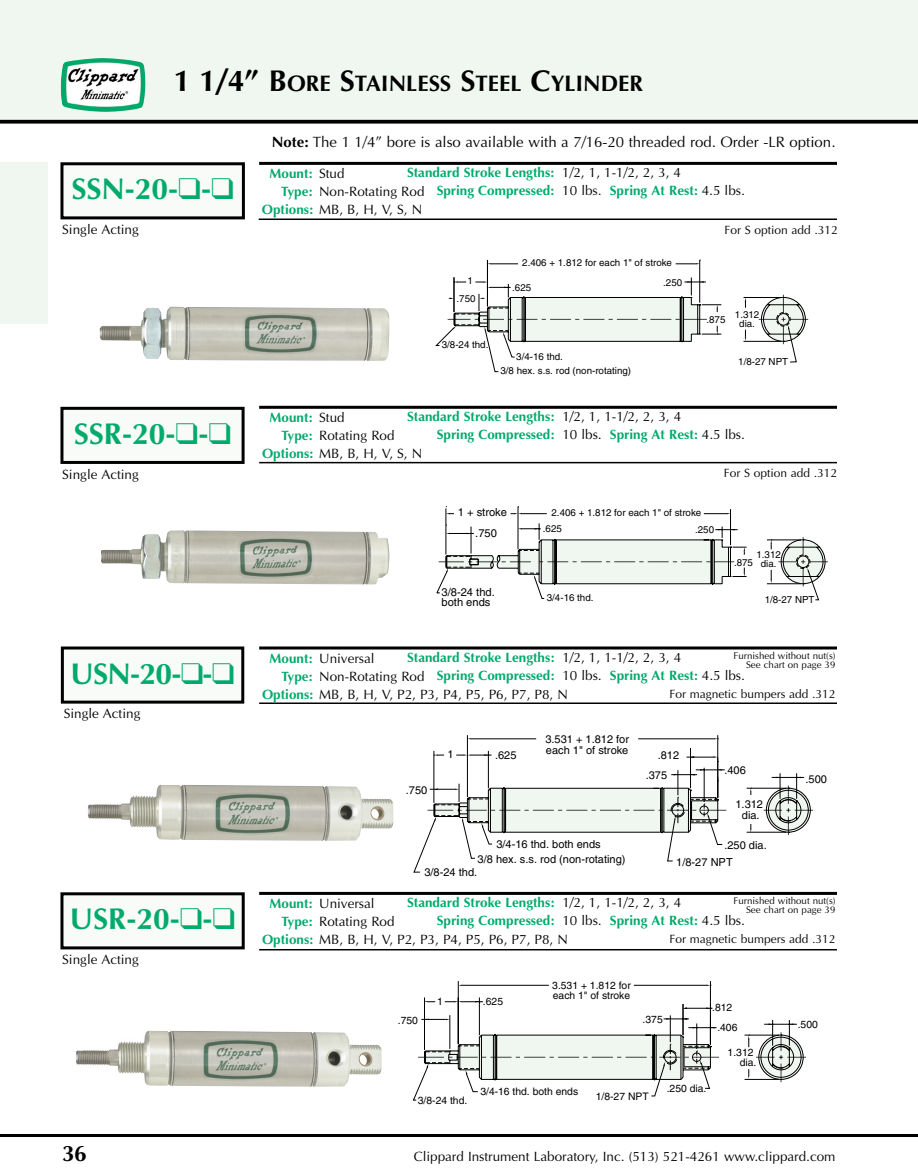
<style>
.page{position:relative;width:918px;height:1173px;background:#fff}
.page>*{position:absolute;margin:0;border:0;box-sizing:border-box;transform-origin:0 0}
.t1{font:700 30px "Optima";color:#00aa6c}
.t2{font:700 22.5px "Optima";color:#000}
.t3{font:15px "Optima";color:#000}
.t4{font:700 13.5px/18px "Optima";color:#00aa6c}
.t5{font:13.5px "Optima";color:#000}
.t6{font:12px "Optima";color:#000}
.t7{font:11.1px/11.1px "Helvetica";color:#000}
.t8{font:10.35px/9.6px "Helvetica";color:#000}
.t9{font:9.75px/9.8px "Helvetica";color:#000;text-align:center}
.t10{font:9.75px/9px "Optima";color:#000;text-align:right}
.s1{font-size:30px}
.s2{font-weight:700}
.s3{font-weight:400;color:#000}
.s4{font-weight:700;color:#00aa6c}
</style>
<div class="page">
<div style="left:0;top:0;width:918px;height:121px;background:#f0f7f1"></div>
<svg style="left:0;top:120px;width:918px;height:4px;background:#1a1a1a"></svg>
<img style="left:61px;top:58px;width:84px;height:54px">
<hr style="left:0;top:1134px;width:918px;height:3px;background:#000">
<div style="left:0;top:162px;width:47px;height:162px;background:#f0f7f1"></div>
<div style="left:62px;top:164px;width:181px;height:54px;background:#f8fbf8"></div>
<div style="left:60px;top:162px;width:185px;height:57px;border:3px solid #000"></div>
<hr style="left:259px;top:162px;width:578px;height:3px;background:#000">
<hr style="left:699px;top:260px;width:1px;height:43px;background:#000">
<svg style="left:488px;top:263px;width:30px;height:2px"></svg>
<hr style="left:487px;top:260px;width:1px;height:46px;background:#000">
<svg style="left:676px;top:260px;width:25px;height:5px"></svg>
<hr style="left:454px;top:277px;width:1px;height:35px;background:#000">
<svg style="left:436px;top:278px;width:372px;height:94px"></svg>
<hr style="left:259px;top:219px;width:578px;height:1px;background:#000">
<div style="left:62px;top:408px;width:181px;height:54px;background:#f8fbf8"></div>
<div style="left:60px;top:407px;width:185px;height:57px;border:3px solid #000"></div>
<hr style="left:259px;top:406px;width:578px;height:3px;background:#000">
<hr style="left:730px;top:509px;width:1px;height:36px;background:#000">
<svg style="left:704px;top:513px;width:26px;height:1px"></svg>
<hr style="left:446px;top:508px;width:1px;height:47px;background:#000">
<hr style="left:518px;top:507px;width:1px;height:42px;background:#000">
<svg style="left:511px;top:507px;width:36px;height:7px"></svg>
<svg style="left:437px;top:523px;width:391px;height:77px"></svg>
<hr style="left:259px;top:462px;width:578px;height:1px;background:#000">
<div style="left:62px;top:648px;width:181px;height:54px;background:#f8fbf8"></div>
<div style="left:61px;top:647px;width:183px;height:57px;border:3px solid #000"></div>
<svg style="left:259px;top:646px;width:578px;height:4px;background:#3f3f3f"></svg>
<hr style="left:467px;top:735px;width:1px;height:62px;background:#000">
<hr style="left:718px;top:735px;width:1px;height:63px;background:#000">
<hr style="left:472px;top:739px;width:64px;height:1px;background:#000">
<hr style="left:638px;top:739px;width:76px;height:1px;background:#000">
<svg style="left:413px;top:748px;width:400px;height:125px"></svg>
<hr style="left:259px;top:703px;width:578px;height:1px;background:#000">
<div style="left:62px;top:894px;width:181px;height:54px;background:#f8fbf8"></div>
<div style="left:60px;top:892px;width:185px;height:57px;border:3px solid #000"></div>
<hr style="left:259px;top:892px;width:578px;height:3px;background:#000">
<hr style="left:424px;top:998px;width:1px;height:52px;background:#000">
<hr style="left:479px;top:998px;width:1px;height:37px;background:#000">
<svg style="left:445px;top:1001px;width:38px;height:1px"></svg>
<hr style="left:458px;top:981px;width:1px;height:63px;background:#000">
<hr style="left:710px;top:981px;width:1px;height:64px;background:#000">
<hr style="left:463px;top:985px;width:86px;height:1px;background:#000">
<hr style="left:634px;top:985px;width:72px;height:1px;background:#000">
<hr style="left:683px;top:1004px;width:1px;height:31px;background:#000">
<svg style="left:413px;top:1015px;width:393px;height:86px"></svg>
<svg style="left:683px;top:1008px;width:30px;height:1px"></svg>
<hr style="left:259px;top:949px;width:578px;height:1px;background:#000">
<img style="left:100px;top:307px;width:289px;height:54px">
<img style="left:101px;top:530px;width:288px;height:54px">
<img style="left:88px;top:785px;width:306px;height:56px">
<img style="left:76px;top:1031px;width:306px;height:56px">
<h2 class="t2" style="left:174px;top:74px;width:471px"><span class="s1">1 1/4” B</span>ORE <span class="s1">S</span>TAINLESS <span class="s1">S</span>TEEL <span class="s1">C</span>YLINDER</h2>
<h1 class="t1" style="left:72px;top:177px;width:164px">SSN-20-❑-❑</h1>
<p class="t5" style="left:62px;top:224px;width:78px">Single Acting</p>
<h1 class="t1" style="left:74px;top:421px;width:159px">SSR-20-❑-❑</h1>
<p class="t5" style="left:62px;top:469px;width:78px">Single Acting</p>
<h1 class="t1" style="left:71px;top:661px;width:166px">USN-20-❑-❑</h1>
<p class="t5" style="left:64px;top:708px;width:78px">Single Acting</p>
<h1 class="t1" style="left:70px;top:907px;width:167px">USR-20-❑-❑</h1>
<p class="t5" style="left:62px;top:953px;width:78px">Single Acting</p>
<p class="t3" style="left:272px;top:136px;width:565px"><span class="s2">Note:</span> The 1 1/4” bore is also available with a 7/16-20 threaded rod. Order -LR option.</p>
<p class="t4" style="left:437px;top:165px;width:310px;text-indent:-30px">Standard Stroke Lengths: <span class="s3">1/2, 1, 1-1/2, 2, 3, 4<br></span>Spring Compressed: <span class="s3">10 lbs.</span> Spring At Rest: <span class="s3">4.5 lbs.</span></p>
<p class="t4" style="left:270px;top:165px;width:77px">Mount: <span class="s3">Stud</span></p>
<p class="t5" style="left:281px;top:186px;width:145px"><span class="s4">Type:</span> Non-Rotating Rod</p>
<p class="t5" style="left:262px;top:204px;width:162px"><span class="s4">Options:</span> MB, B, H, V, S, N</p>
<p class="t9" style="left:468px;top:276px;width:7px">1</p>
<p class="t9" style="left:457px;top:295px;width:21px">.750</p>
<p class="t9" style="left:522px;top:259px;width:151px">2.406 + 1.812 for each 1" of stroke</p>
<p class="t9" style="left:512px;top:284px;width:21px">.625</p>
<p class="t9" style="left:663px;top:278px;width:21px">.250</p>
<p class="t9" style="left:442px;top:341px;width:48px">3/8-24 thd.</p>
<p class="t9" style="left:516px;top:352px;width:48px">3/4-16 thd.</p>
<p class="t9" style="left:500px;top:367px;width:132px">3/8 hex. s.s. rod (non-rotating)</p>
<p class="t6" style="left:725px;top:225px;width:115px">For S option add .312</p>
<p class="t9" style="left:706px;top:315px;width:21px">.875</p>
<p class="t9" style="left:735px;top:310px;width:26px">1.312 dia.</p>
<p class="t9" style="left:738px;top:358px;width:51px">1/8-27 NPT</p>
<p class="t4" style="left:437px;top:409px;width:310px;text-indent:-30px">Standard Stroke Lengths: <span class="s3">1/2, 1, 1-1/2, 2, 3, 4<br></span>Spring Compressed: <span class="s3">10 lbs.</span> Spring At Rest: <span class="s3">4.5 lbs.</span></p>
<p class="t4" style="left:270px;top:409px;width:77px">Mount: <span class="s3">Stud</span></p>
<p class="t5" style="left:281px;top:429px;width:115px"><span class="s4">Type:</span> Rotating Rod</p>
<p class="t5" style="left:262px;top:447px;width:162px"><span class="s4">Options:</span> MB, B, H, V, S, N</p>
<p class="t7" style="left:458px;top:508px;width:51px">1 + stroke</p>
<p class="t7" style="left:475px;top:528px;width:23px">.750</p>
<p class="t7" style="left:441px;top:588px;width:55px;line-height:10.2px">3/8-24 thd. both ends</p>
<p class="t6" style="left:724px;top:468px;width:115px">For S option add .312</p>
<p class="t9" style="left:695px;top:506px;width:21px;line-height:16px;text-align:left;text-indent:-144px">2.406 + 1.812 for each 1" of stroke .250</p>
<p class="t9" style="left:543px;top:525px;width:21px">.625</p>
<p class="t9" style="left:547px;top:594px;width:48px">3/4-16 thd.</p>
<p class="t9" style="left:734px;top:558px;width:21px">.875</p>
<p class="t9" style="left:757px;top:552px;width:26px;line-height:8.9px">1.312 dia.</p>
<p class="t9" style="left:765px;top:595px;width:51px">1/8-27 NPT</p>
<p class="t10" style="left:734px;top:652px;width:103px">Furnished without nut(s)<br>See chart on page 39</p>
<p class="t4" style="left:437px;top:650px;width:310px;text-indent:-30px">Standard Stroke Lengths: <span class="s3">1/2, 1, 1-1/2, 2, 3, 4<br></span>Spring Compressed: <span class="s3">10 lbs.</span> Spring At Rest: <span class="s3">4.5 lbs.</span></p>
<p class="t5" style="left:270px;top:652px;width:107px"><span class="s4">Mount:</span> Universal</p>
<p class="t5" style="left:281px;top:670px;width:145px"><span class="s4">Type:</span> Non-Rotating Rod</p>
<p class="t5" style="left:262px;top:688px;width:307px"><span class="s4">Options:</span> MB, B, H, V, P2, P3, P4, P5, P6, P7, P8, N</p>
<p class="t6" style="left:669px;top:689px;width:168px">For magnetic bumpers add .312</p>
<p class="t7" style="left:406px;top:786px;width:23px">.750</p>
<p class="t7" style="left:447px;top:750px;width:8px">1</p>
<p class="t7" style="left:495px;top:751px;width:23px">.625</p>
<p class="t7" style="left:545px;top:734px;width:85px">3.531 + 1.812 for each 1" of stroke</p>
<p class="t7" style="left:496px;top:840px;width:106px">3/4-16 thd. both ends</p>
<p class="t7" style="left:478px;top:854px;width:149px">3/8 hex. s.s. rod (non-rotating)</p>
<p class="t7" style="left:424px;top:868px;width:54px">3/8-24 thd.</p>
<p class="t7" style="left:658px;top:751px;width:23px">.812</p>
<p class="t7" style="left:646px;top:770px;width:23px">.375</p>
<p class="t7" style="left:724px;top:765px;width:23px">.406</p>
<p class="t7" style="left:735px;top:799px;width:29px;text-align:center">1.312 dia.</p>
<p class="t7" style="left:724px;top:841px;width:44px">.250 dia.</p>
<p class="t7" style="left:676px;top:857px;width:58px">1/8-27 NPT</p>
<p class="t7" style="left:805px;top:775px;width:23px">.500</p>
<p class="t4" style="left:437px;top:895px;width:310px;text-indent:-30px">Standard Stroke Lengths: <span class="s3">1/2, 1, 1-1/2, 2, 3, 4<br></span>Spring Compressed: <span class="s3">10 lbs.</span> Spring At Rest: <span class="s3">4.5 lbs.</span></p>
<p class="t10" style="left:734px;top:897px;width:103px">Furnished without nut(s)<br>See chart on page 39</p>
<p class="t5" style="left:270px;top:897px;width:107px"><span class="s4">Mount:</span> Universal</p>
<p class="t5" style="left:281px;top:915px;width:115px"><span class="s4">Type:</span> Rotating Rod</p>
<p class="t5" style="left:262px;top:933px;width:307px"><span class="s4">Options:</span> MB, B, H, V, P2, P3, P4, P5, P6, P7, P8, N</p>
<p class="t6" style="left:669px;top:934px;width:168px">For magnetic bumpers add .312</p>
<p class="t8" style="left:398px;top:1016px;width:22px">.750</p>
<p class="t8" style="left:437px;top:997px;width:7px">1</p>
<p class="t8" style="left:483px;top:997px;width:22px">.625</p>
<p class="t8" style="left:552px;top:982px;width:80px">3.531 + 1.812 for each 1" of stroke</p>
<p class="t8" style="left:643px;top:1015px;width:22px">.375</p>
<p class="t8" style="left:712px;top:998px;width:27px;line-height:20.2px;text-align:center">.812 .406</p>
<p class="t8" style="left:728px;top:1049px;width:30px;text-align:right">1.312 dia.</p>
<p class="t8" style="left:418px;top:1096px;width:51px">3/8-24 thd.</p>
<p class="t8" style="left:480px;top:1088px;width:99px">3/4-16 thd. both ends</p>
<p class="t8" style="left:596px;top:1092px;width:54px">1/8-27 NPT</p>
<p class="t8" style="left:667px;top:1085px;width:41px">.250 dia.</p>
<p class="t8" style="left:798px;top:1020px;width:22px">.500</p>
<h2 class="t2" style="left:62px;top:1144px;width:27px">36</h2>
<p class="t5" style="left:414px;top:1151px;width:423px">Clippard Instrument Laboratory, Inc. (513) 521-4261 www.clippard.com</p>
</div>
